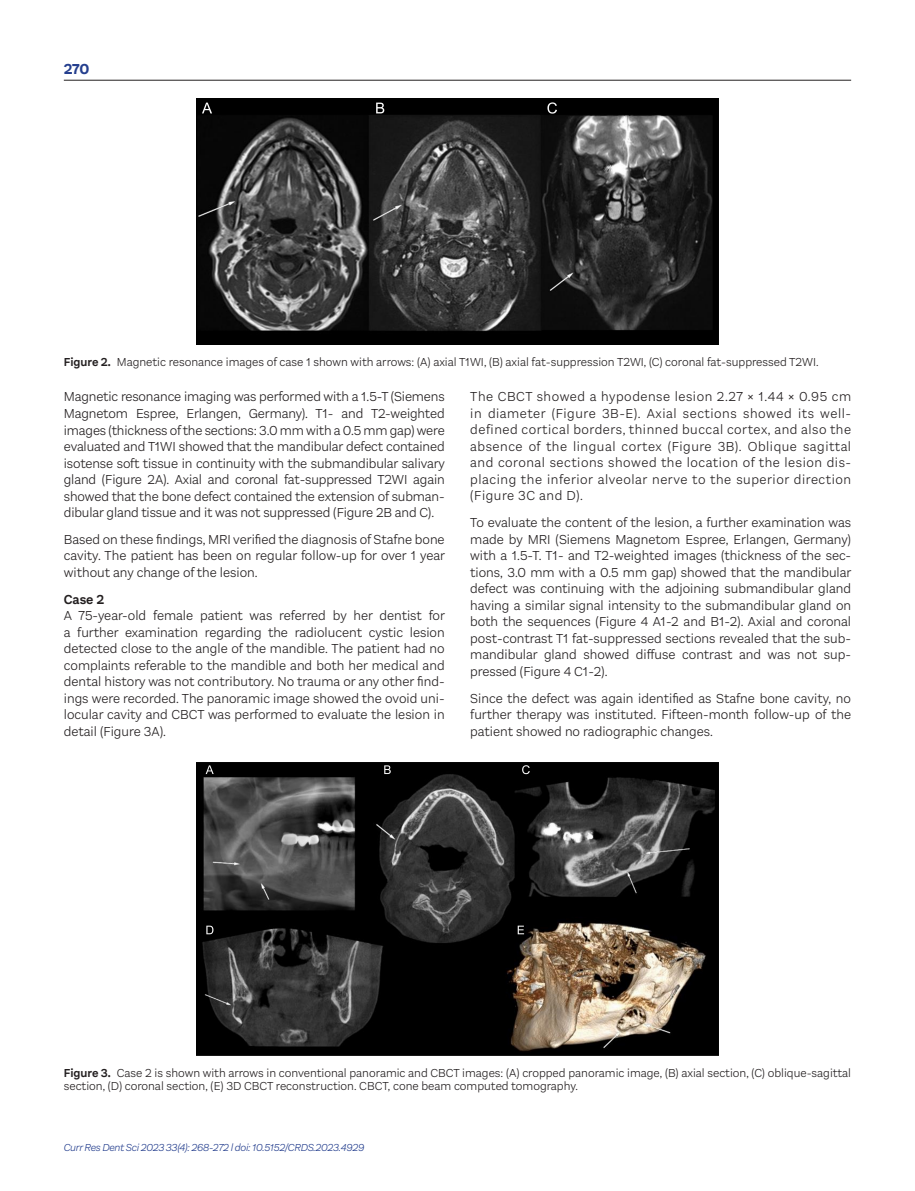
<style>
.page{position:relative;width:915px;height:1191px;background:#fff}
.page>*{position:absolute;margin:0;border:0;box-sizing:border-box;transform-origin:0 0}
.t1{font:700 15px "Aestetico";color:#253f8e}
.t2{font:300 13.5px/16.5px "Aestetico";color:#231f20;text-align:justify}
.t3{font:600 13.5px "Aestetico";color:#231f20}
.t4{font:300 12px/13.5px "Aestetico";color:#231f20}
.t5{font:italic 300 10.5px "Aestetico";letter-spacing:-.025em;color:#253f8e}
.s1{font-weight:600}
</style>
<div class="page">
<hr style="left:64px;top:80px;width:786px;height:1px;background:#231f20">
<img style="left:197px;top:99px;width:521px;height:246px">
<img style="left:197px;top:763px;width:521px;height:292px">
<p class="t1" style="left:64px;top:60px;width:27px">270</p>
<p class="t4" style="left:64px;top:355px;width:756px"><span class="s1">Figure 2.</span> Magnetic resonance images of case 1 shown with arrows: (A) axial T1WI, (B) axial fat-suppression T2WI, (C) coronal fat-suppressed T2WI.</p>
<p class="t2" style="left:64px;top:389px;width:382px">Magnetic resonance imaging was performed with a 1.5-T (Siemens Magnetom Espree, Erlangen, Germany). T1- and T2-weighted images (thickness of the sections: 3.0 mm with a 0.5 mm gap) were evaluated and T1WI showed that the mandibular defect contained isotense soft tissue in continuity with the submandibular salivary gland (Figure 2A). Axial and coronal fat-suppressed T2WI again showed that the bone defect contained the extension of subman&shy;dibular gland tissue and it was not suppressed (Figure 2B and C).</p>
<p class="t2" style="left:64px;top:531px;width:382px">Based on these findings, MRI verified the diagnosis of Stafne bone cavity. The patient has been on regular follow-up for over 1 year without any change of the lesion.</p>
<p class="t3" style="left:64px;top:591px;width:42px">Case 2</p>
<p class="t2" style="left:64px;top:607px;width:382px">A 75-year-old female patient was referred by her dentist for a further examination regarding the radiolucent cystic lesion detected close to the angle of the mandible. The patient had no complaints referable to the mandible and both her medical and dental history was not contributory. No trauma or any other find&shy;ings were recorded. The panoramic image showed the ovoid uni&shy;locular cavity and CBCT was performed to evaluate the lesion in detail (Figure 3A).</p>
<p class="t2" style="left:470px;top:388px;width:382px">The CBCT showed a hypodense lesion 2.27 × 1.44 × 0.95 cm in diameter (Figure 3B-E). Axial sections showed its well&shy;defined cortical borders, thinned buccal cortex, and also the absence of the lingual cortex (Figure 3B). Oblique sagittal and coronal sections showed the location of the lesion dis&shy;placing the inferior alveolar nerve to the superior direction (Figure 3C and D).</p>
<p class="t2" style="left:470px;top:514px;width:382px">To evaluate the content of the lesion, a further examination was made by MRI (Siemens Magnetom Espree, Erlangen, Germany) with a 1.5-T. T1- and T2-weighted images (thickness of the sec&shy;tions, 3.0 mm with a 0.5 mm gap) showed that the mandibular defect was continuing with the adjoining submandibular gland having a similar signal intensity to the submandibular gland on both the sequences (Figure 4 A1-2 and B1-2). Axial and coronal post-contrast T1 fat-suppressed sections revealed that the sub&shy;mandibular gland showed diffuse contrast and was not sup&shy;pressed (Figure 4 C1-2).</p>
<p class="t2" style="left:470px;top:690px;width:382px">Since the defect was again identified as Stafne bone cavity, no further therapy was instituted. Fifteen-month follow-up of the patient showed no radiographic changes.</p>
<p class="t4" style="left:64px;top:1066px;width:788px"><span class="s1">Figure 3.</span> Case 2 is shown with arrows in conventional panoramic and CBCT images: (A) cropped panoramic image, (B) axial section, (C) oblique-sagittal section, (D) coronal section, (E) 3D CBCT reconstruction. CBCT, cone beam computed tomography.</p>
<p class="t5" style="left:64px;top:1141px;width:302px">Curr Res Dent Sci 2023 33(4): 268-272 l doi: 10.5152/CRDS.2023.4929</p>
</div>
